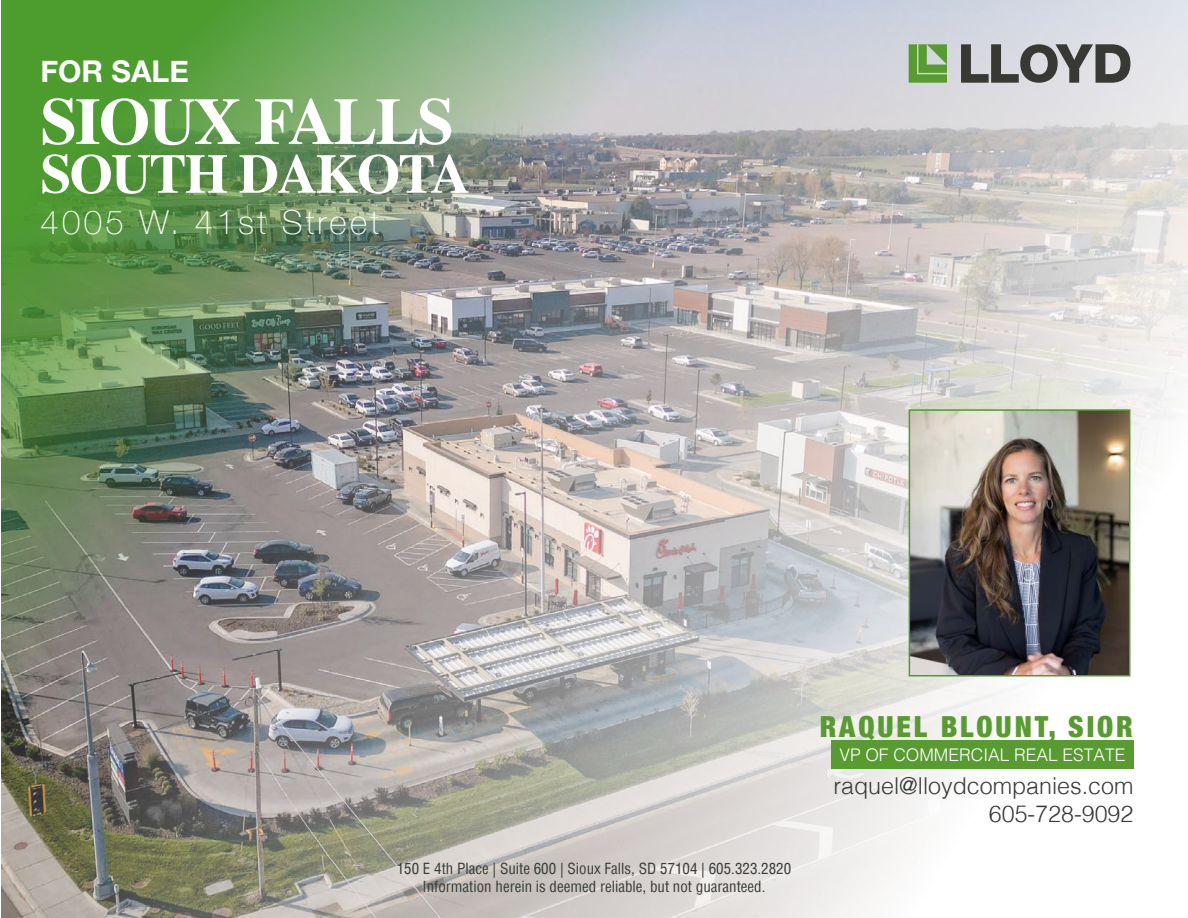
<style>
.page{position:relative;width:1188px;height:918px;background:#fff}
.page>*{position:absolute;margin:0;border:0;box-sizing:border-box;transform-origin:0 0}
.t1{font:700 66px "Times";letter-spacing:-.03em;color:#fff}
.t2{font:700 55.5px "Times";letter-spacing:-.03em;color:#fff}
.t3{font:100 33px "Helvetica Neue";letter-spacing:.1em;color:#fff}
.t4{font:700 30px "Helvetica Neue";color:#fff}
.t5{font:900 condensed 29.1px "Helvetica Neue";letter-spacing:.1em;color:#589b31}
.t6{font:300 23.25px "Helvetica";color:#373a36}
.t7{font:300 17.4px "Helvetica";color:#fff}
.t8{font:condensed 15px "Helvetica";color:#373a36}
</style>
<div class="page">
<img style="left:1px;top:0;width:1187px;height:918px">
<div style="left:831px;top:740px;width:302px;height:29px;background:#589b31"></div>
<svg style="left:909px;top:44px;width:38px;height:39px"></svg>
<svg style="left:961px;top:44px;width:169px;height:39px;background:#868788"></svg>
<p class="t4" style="left:40px;top:48px;width:150px">FOR SALE</p>
<p class="t1" style="left:40px;top:58px;width:415px">SIOUX FALLS</p>
<p class="t2" style="left:40px;top:121px;width:431px">SOUTH DAKOTA</p>
<p class="t3" style="left:40px;top:197px;width:340px">4005 W. 41st Street</p>
<p class="t8" style="left:397px;top:858px;width:396px">150 E 4th Place | Suite 600 | Sioux Falls, SD 57104 | 605.323.2820</p>
<p class="t8" style="left:423px;top:876px;width:344px">Information herein is deemed reliable, but not guaranteed.</p>
<p class="t5" style="left:820px;top:703px;width:315px">RAQUEL BLOUNT, SIOR</p>
<p class="t7" style="left:839px;top:740px;width:288px">VP OF COMMERCIAL REAL ESTATE</p>
<p class="t6" style="left:833px;top:766px;width:301px">raquel@lloydcompanies.com</p>
<p class="t6" style="left:989px;top:793px;width:146px">605-728-9092</p>
</div>
